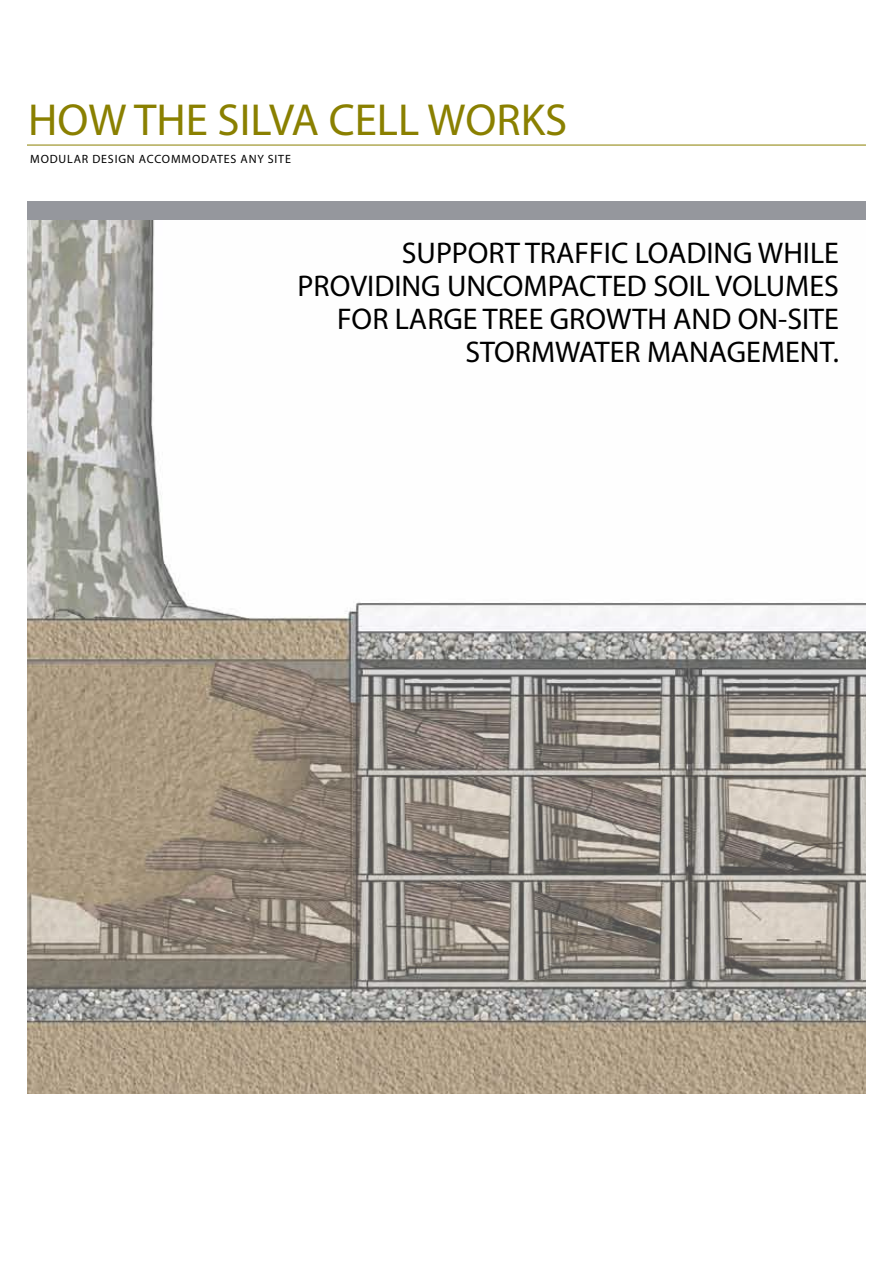
<style>
.page{position:relative;width:893px;height:1263px;background:#fff}
.page>*{position:absolute;margin:0;border:0;box-sizing:border-box;transform-origin:0 0}
.t1{font:45px "Myriad Pro";color:#8a8000}
.t2{font:30px/33px "Myriad Pro";color:#000;text-align:right}
.t3{font:12px "Myriad Pro";letter-spacing:.07em;color:#000}
</style>
<div class="page">
<img style="left:27px;top:220px;width:839px;height:874px">
<div style="left:27px;top:201px;width:839px;height:19px;background:#95979d"></div>
<hr style="left:27px;top:145px;width:839px;height:1px;background:#8a8000">
<h1 class="t1" style="left:28px;top:92px;width:541px">HOW THE SILVA CELL WORKS</h1>
<p class="t3" style="left:30px;top:152px;width:262px">MODULAR DESIGN ACCOMMODATES ANY SITE</p>
<p class="t2" style="left:298px;top:236px;width:543px">SUPPORT TRAFFIC LOADING WHILE<br>PROVIDING UNCOMPACTED SOIL VOLUMES<br>FOR LARGE TREE GROWTH AND ON-SITE<br>STORMWATER MANAGEMENT.</p>
</div>
